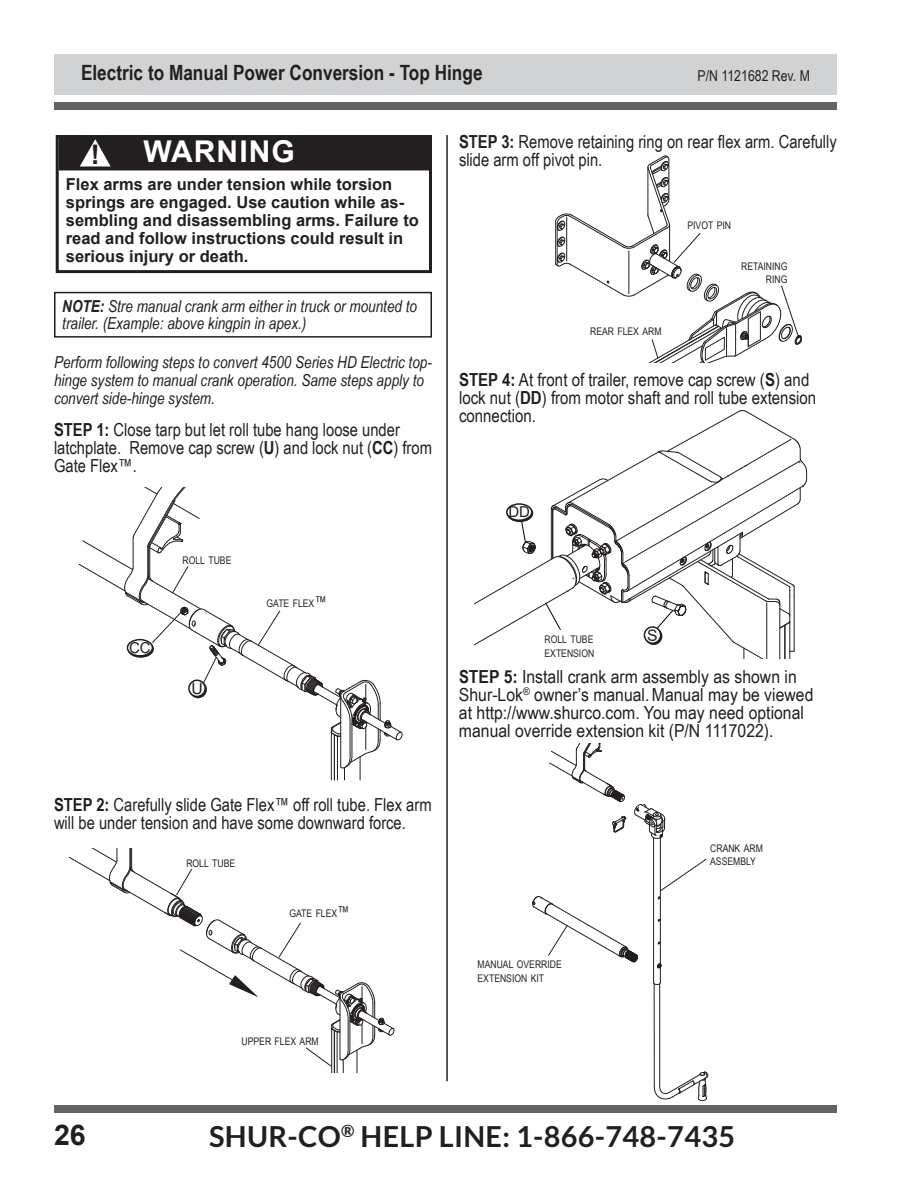
<style>
.page{position:relative;width:918px;height:1188px;background:#fff}
.page>*{position:absolute;margin:0;border:0;box-sizing:border-box;transform-origin:0 0}
.t1{font:700 30px "Arial";letter-spacing:.035em;color:#fff}
.t2{font:700 28.8px "Lato";letter-spacing:.01em;color:#231f20}
.t3{font:700 28.5px "Arial";color:#231f20}
.t4{font:700 27px "Arial";color:#231f20}
.t5{font:700 21px "Arial Narrow";color:#231f20}
.t6{font:18px/18px "Arial Narrow";color:#231f20}
.t7{font:18px/18px "Arial Narrow";color:#231f20;scale:1.07 1}
.t8{font:italic 16.5px/18px "Arial Narrow";color:#231f20}
.t9{font:700 16.5px/18px "Arial";color:#231f20}
.t10{font:15.75px "Arial";color:#231f20}
.t11{font:15px "Arial Narrow";color:#231f20}
.t12{font:15px "Arial";color:#231f20}
.t13{font:10.5px/13.5px "Arial Narrow";color:#231f20}
.s1{font-weight:700}
.s2{font-size:15px}
</style>
<div class="page">
<div style="left:54px;top:54px;width:783px;height:41px;background:#d1d2d4"></div>
<div style="left:54px;top:102px;width:783px;height:8px;background:#636366"></div>
<div style="left:54px;top:1106px;width:783px;height:7px;background:#636366"></div>
<svg style="left:612px;top:816px;width:14px;height:17px"></svg>
<hr style="left:654px;top:984px;width:1px;height:103px;background:#231f20">
<hr style="left:659px;top:984px;width:1px;height:103px;background:#231f20">
<svg style="left:634px;top:804px;width:31px;height:35px"></svg>
<hr style="left:660px;top:838px;width:1px;height:126px;background:#231f20">
<hr style="left:653px;top:838px;width:1px;height:144px;background:#231f20">
<svg style="left:654px;top:1072px;width:55px;height:29px"></svg>
<svg style="left:653px;top:963px;width:9px;height:22px"></svg>
<svg style="left:549px;top:743px;width:76px;height:59px"></svg>
<hr style="left:446px;top:135px;width:2px;height:946px;background:#231f20">
<div style="left:59px;top:137px;width:371px;height:33px;background:#231f20"></div>
<div style="left:56px;top:135px;width:376px;height:138px;border:3px solid #231f20"></div>
<svg style="left:79px;top:138px;width:33px;height:29px"></svg>
<div style="left:54px;top:292px;width:378px;height:46px;border:2px solid #231f20"></div>
<svg style="left:79px;top:487px;width:323px;height:293px"></svg>
<svg style="left:69px;top:849px;width:325px;height:224px"></svg>
<svg style="left:660px;top:859px;width:47px;height:32px"></svg>
<svg style="left:532px;top:896px;width:106px;height:66px"></svg>
<svg style="left:555px;top:156px;width:247px;height:207px"></svg>
<svg style="left:474px;top:410px;width:333px;height:249px"></svg>
<div style="left:190px;top:681px;width:16px;height:16px;background:#231f20;border-radius:50%"></div>
<div style="left:189px;top:681px;width:18px;height:17px;border:2px solid #231f20;border-radius:50%"></div>
<div style="left:189px;top:680px;width:16px;height:16px;background:#fff;border-radius:50%"></div>
<div style="left:188px;top:679px;width:18px;height:18px;border:2px solid #231f20;border-radius:50%"></div>
<div style="left:645px;top:628px;width:17px;height:16px;background:#231f20;border-radius:50%"></div>
<div style="left:645px;top:627px;width:17px;height:18px;border:2px solid #231f20;border-radius:50%"></div>
<div style="left:644px;top:627px;width:17px;height:16px;background:#fff;border-radius:50%"></div>
<div style="left:644px;top:626px;width:17px;height:18px;border:2px solid #231f20;border-radius:50%"></div>
<div style="left:128px;top:641px;width:25px;height:16px;background:#231f20;border-radius:50%"></div>
<div style="left:127px;top:640px;width:27px;height:18px;border:2px solid #231f20;border-radius:50%"></div>
<div style="left:127px;top:640px;width:25px;height:16px;background:#fff;border-radius:50%"></div>
<div style="left:127px;top:639px;width:26px;height:18px;border:2px solid #231f20;border-radius:50%"></div>
<div style="left:508px;top:505px;width:25px;height:16px;background:#231f20;border-radius:50%"></div>
<div style="left:507px;top:504px;width:26px;height:18px;border:2px solid #231f20;border-radius:50%"></div>
<div style="left:507px;top:504px;width:25px;height:16px;background:#fff;border-radius:50%"></div>
<div style="left:506px;top:503px;width:27px;height:18px;border:2px solid #231f20;border-radius:50%"></div>
<p class="t5" style="left:81px;top:61px;width:403px">Electric to Manual Power Conversion - Top Hinge</p>
<p class="t11" style="left:698px;top:67px;width:114px">P/N 1121682 Rev. M</p>
<h1 class="t1" style="left:143px;top:135px;width:153px">WARNING</h1>
<p class="t9" style="left:66px;top:175px;width:355px">Flex arms are under tension while torsion springs are engaged. Use caution while as&shy;sembling and disassembling arms. Failure to read and follow instructions could result in serious injury or death.</p>
<h3 class="t4" style="left:91px;top:139px;width:10px">!</h3>
<p class="t8" style="left:62px;top:298px;width:356px;line-height:17.2px"><span class="s1">NOTE:</span> Stre manual crank arm either in truck or mounted to trailer. (Example: above kingpin in apex.)</p>
<p class="t8" style="left:54px;top:353px;width:379px">Perform following steps to convert 4500 Series HD Electric top&shy;hinge system to manual crank operation. Same steps apply to convert side-hinge system.</p>
<p class="t6" style="left:54px;top:421px;width:379px"><span class="s1">STEP 1:</span> Close tarp but let roll tube hang loose under latchplate. Remove cap screw (<span class="s1">U</span>) and lock nut (<span class="s1">CC</span>) from<br>Gate Flex™.</p>
<p class="t12" style="left:129px;top:639px;width:23px">CC</p>
<p class="t13" style="left:183px;top:554px;width:50px">ROLL TUBE</p>
<p class="t10" style="left:191px;top:680px;width:13px">U</p>
<p class="t13" style="left:267px;top:597px;width:62px">GATE FLEX<span class="s2">™</span></p>
<p class="t6" style="left:54px;top:795px;width:379px"><span class="s1">STEP 2:</span> Carefully slide Gate Flex™ off roll tube. Flex arm will be under tension and have some downward force.</p>
<p class="t13" style="left:186px;top:856px;width:50px">ROLL TUBE</p>
<p class="t13" style="left:289px;top:906px;width:62px">GATE FLEX<span class="s2">™</span></p>
<p class="t13" style="left:242px;top:1034px;width:79px">UPPER FLEX ARM</p>
<p class="t6" style="left:459px;top:133px;width:379px"><span class="s1">STEP 3:</span> Remove retaining ring on rear flex arm. Carefully slide arm off pivot pin.</p>
<p class="t13" style="left:590px;top:324px;width:73px">REAR FLEX ARM</p>
<p class="t13" style="left:688px;top:219px;width:45px">PIVOT PIN</p>
<p class="t13" style="left:741px;top:259px;width:48px;text-align:right">RETAINING<br>RING</p>
<p class="t6" style="left:459px;top:370px;width:359px"><span class="s1">STEP 4:</span> At front of trailer, remove cap screw (<span class="s1">S</span>) and lock nut (<span class="s1">DD</span>) from motor shaft and roll tube extension connection.</p>
<p class="t12" style="left:508px;top:504px;width:23px">DD</p>
<p class="t13" style="left:545px;top:633px;width:51px">ROLL TUBE<br>EXTENSION</p>
<p class="t10" style="left:647px;top:626px;width:12px">S</p>
<p class="t7" style="left:459px;top:667px;width:333px"><span class="s1">STEP 5:</span> Install crank arm assembly as shown in Shur-Lok<sup>®</sup> owner’s manual. Manual may be viewed at http://www.shurco.com. You may need optional manual override extension kit (P/N 1117022).</p>
<p class="t13" style="left:478px;top:958px;width:86px">MANUAL OVERRIDE<br>EXTENSION KIT</p>
<p class="t13" style="left:710px;top:841px;width:54px">CRANK ARM<br>ASSEMBLY</p>
<h3 class="t3" style="left:54px;top:1119px;width:33px">26</h3>
<h2 class="t2" style="left:209px;top:1125px;width:527px">SHUR-CO<sup>®</sup> HELP LINE: 1-866-748-7435</h2>
</div>
